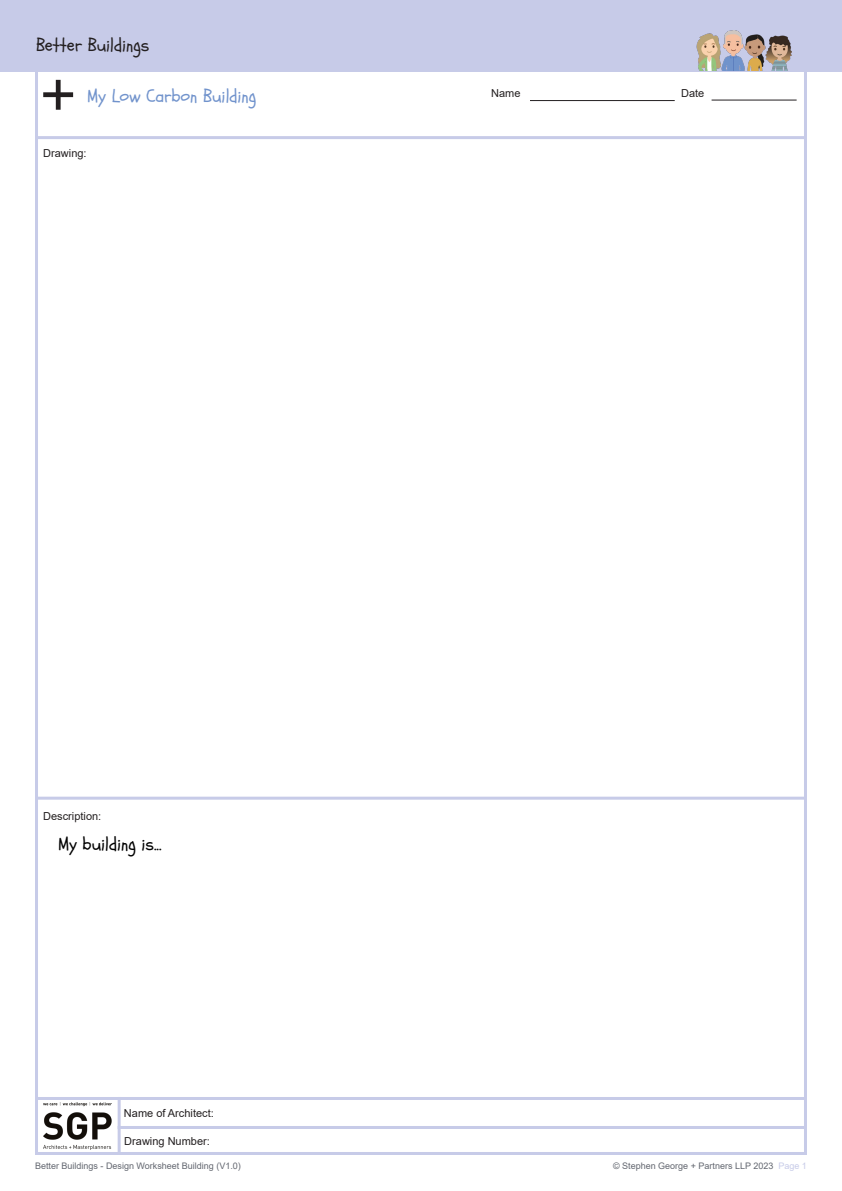
<style>
.page{position:relative;width:842px;height:1191px;background:#fff}
.page>*{position:absolute;margin:0;border:0;box-sizing:border-box;transform-origin:0 0}
.t1{font:18px "Schoolbell";color:#7193cc}
.t2{font:18px "Schoolbell";color:#231f20}
.t3{font:18px "Schoolbell";color:#000}
.t4{font:11px "Arial";color:#231f20}
.t5{font:9px "Arial";color:#636770}
.s1{color:#c7cbe8}
</style>
<div class="page">
<div style="left:0;top:0;width:842px;height:72px;background:#c7cbe8"></div>
<svg style="left:43px;top:80px;width:30px;height:30px"></svg>
<img style="left:696px;top:30px;width:96px;height:41px">
<hr style="left:711px;top:100px;width:86px;height:1px;background:#231f20">
<hr style="left:530px;top:100px;width:145px;height:1px;background:#231f20">
<hr style="left:36px;top:136px;width:770px;height:3px;background:#c7cbe8">
<hr style="left:36px;top:796px;width:771px;height:3px;background:#c7cbe8">
<hr style="left:36px;top:1097px;width:771px;height:3px;background:#c7cbe8">
<img style="left:43px;top:1102px;width:69px;height:47px">
<hr style="left:118px;top:1097px;width:3px;height:58px;background:#c7cbe8">
<hr style="left:118px;top:1126px;width:688px;height:3px;background:#c7cbe8">
<h1 class="t2" style="left:36px;top:33px;width:115px">Better Buildings</h1>
<h1 class="t1" style="left:87px;top:84px;width:171px">My Low Carbon Building</h1>
<p class="t4" style="left:491px;top:86px;width:31px">Name</p>
<p class="t4" style="left:681px;top:86px;width:25px">Date</p>
<p class="t4" style="left:43px;top:145px;width:45px">Drawing:</p>
<p class="t4" style="left:43px;top:808px;width:60px">Description:</p>
<h1 class="t3" style="left:58px;top:831px;width:105px">My building is...</h1>
<p class="t4" style="left:124px;top:1105px;width:91px">Name of Architect:</p>
<p class="t4" style="left:124px;top:1133px;width:87px">Drawing Number:</p>
<p class="t5" style="left:35px;top:1159px;width:207px">Better Buildings - Design Worksheet Building (V1.0)</p>
<p class="t5" style="left:613px;top:1159px;width:195px">© Stephen George + Partners LLP 2023 <span class="s1">Page 1</span></p>
</div>
